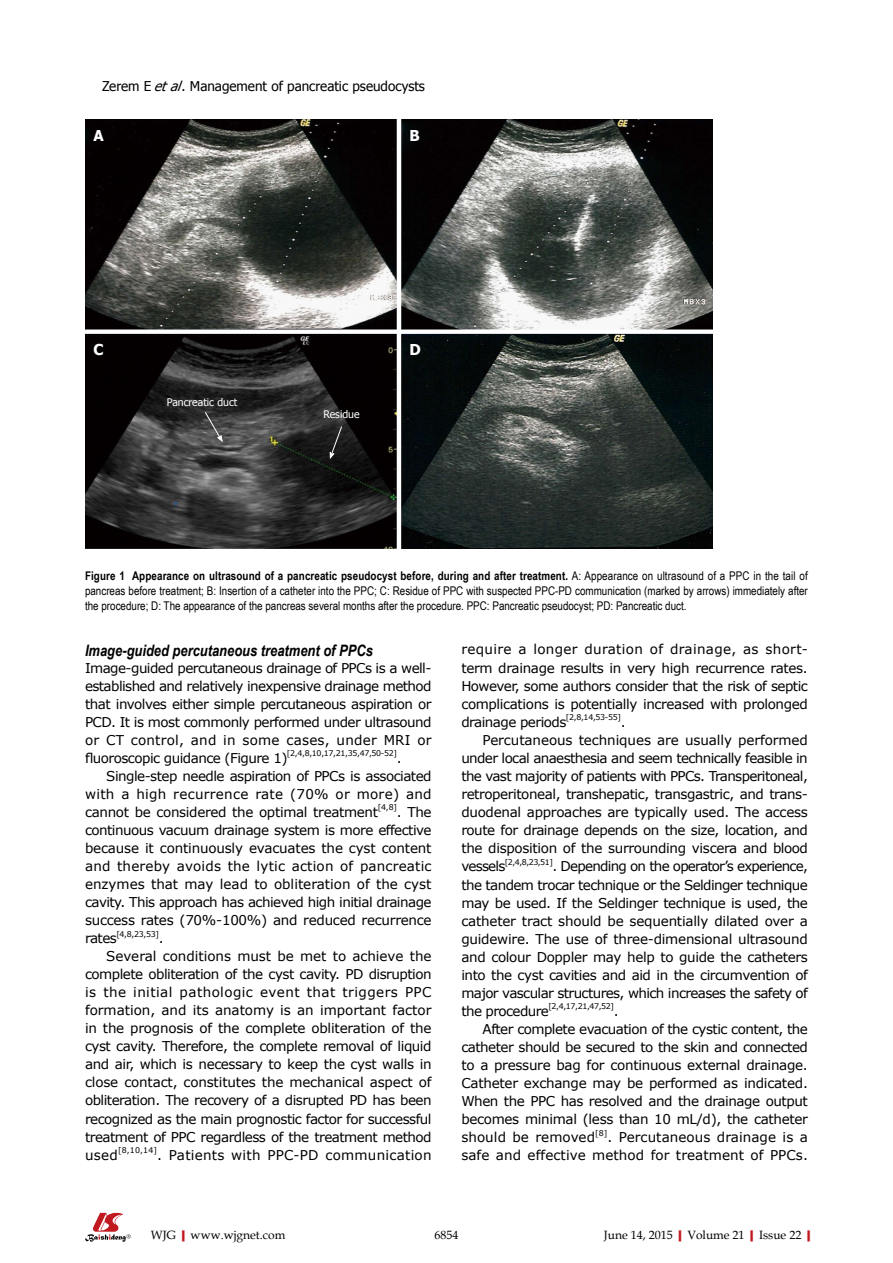
<style>
.page{position:relative;width:893px;height:1263px;background:#fff}
.page>*{position:absolute;margin:0;border:0;box-sizing:border-box;transform-origin:0 0}
.t1{font:italic 700 15.75px "Arial Narrow";color:#000}
.t2{font:700 15px "Tahoma";color:#fff}
.t3{font:13.5px/18px "Verdana";letter-spacing:-.035em;color:#000}
.t4{font:13.5px "Verdana";letter-spacing:-.005em;color:#000}
.t5{font:13.5px "Verdana";letter-spacing:-.015em;color:#000}
.t6{font:13.5px/18px "Verdana";letter-spacing:.005em;color:#000;text-align:right}
.t7{font:13.5px "Verdana";letter-spacing:.02em;color:#000}
.t8{font:13.5px "Tahoma";color:#000}
.t9{font:13.5px "Verdana";letter-spacing:.03em;color:#000}
.t10{font:13.5px "Verdana";letter-spacing:-.06em;color:#000}
.t11{font:12px/15px "Arial Narrow";color:#000;text-align:justify}
.t12{font:12px "Book Antiqua";color:#000}
.t13{font:10.5px "Tahoma";color:#fff}
.t14{font:7.8px "Verdana";letter-spacing:-.04em;color:#000}
.s1{font-style:italic}
.s2{font-weight:700}
.s3{font-weight:700;color:#c01920}
</style>
<div class="page">
<svg style="left:85px;top:1213px;width:46px;height:29px"></svg>
<img style="left:85px;top:119px;width:628px;height:430px">
<hr style="left:397px;top:119px;width:4px;height:431px;background:#fff">
<svg style="left:85px;top:330px;width:628px;height:4px"></svg>
<svg style="left:330px;top:426px;width:12px;height:32px"></svg>
<svg style="left:205px;top:412px;width:18px;height:30px"></svg>
<p class="t8" style="left:102px;top:77px;width:324px">Zerem E <span class="s1">etal</span>. Management of pancreatic pseudocysts</p>
<p class="t2" style="left:94px;top:125px;width:12px">A</p>
<p class="t2" style="left:410px;top:125px;width:12px">B</p>
<p class="t2" style="left:94px;top:339px;width:12px">C</p>
<p class="t2" style="left:410px;top:339px;width:13px">D</p>
<p class="t13" style="left:167px;top:395px;width:72px">Pancreatic duct</p>
<p class="t13" style="left:323px;top:407px;width:38px">Residue</p>
<p class="t11" style="left:85px;top:568px;width:724px"><span class="s2">Figure 1 Appearance on ultrasound of a pancreatic pseudocyst before, during and after treatment.</span> A: Appearance on ultrasound of a PPC in the tail of pancreas before treatment; B: Insertion of a catheter into the PPC; C: Residue of PPC with suspected PPC-PD communication (marked by arrows) immediately after the procedure; D: The appearance of the pancreas several months after the procedure. PPC: Pancreatic pseudocyst; PD: Pancreatic duct.</p>
<p class="t1" style="left:85px;top:639px;width:289px">Image-guided percutaneous treatment of PPCs</p>
<p class="t3" style="left:85px;top:659px;width:348px">Image-guided percutaneous drainage of PPCs is a well&shy;established and relatively inexpensive drainage method that involves either simple percutaneous aspiration or PCD. It is most commonly performed under ultrasound or CT control, and in some cases, under MRI or fluoroscopic guidance (Figure 1)</p>
<p class="t14" style="left:287px;top:749px;width:112px">[2,4,8,10,17,21,35,47,50-52]</p>
<p class="t3" style="left:397px;top:749px;width:6px">.</p>
<p class="t3" style="left:106px;top:767px;width:327px">Single-step needle aspiration of PPCs is associated</p>
<p class="t7" style="left:85px;top:786px;width:348px">with a high recurrence rate (70% or more) and</p>
<p class="t3" style="left:85px;top:803px;width:295px">cannot be considered the optimal treatment</p>
<p class="t14" style="left:378px;top:803px;width:21px">[4,8]</p>
<p class="t3" style="left:85px;top:803px;width:348px;text-align:justify;text-indent:312px">. The continuous vacuum drainage system is more effective because it continuously evacuates the cyst content and thereby avoids the lytic action of pancreatic enzymes that may lead to obliteration of the cyst cavity. This approach has achieved high initial drainage success rates (70%-100%) and reduced recurrence rates</p>
<p class="t14" style="left:116px;top:929px;width:44px">[4,8,23,53]</p>
<p class="t3" style="left:159px;top:929px;width:6px">.</p>
<p class="t4" style="left:106px;top:948px;width:327px">Several conditions must be met to achieve the</p>
<p class="t3" style="left:85px;top:965px;width:348px">complete obliteration of the cyst cavity. PD disruption</p>
<p class="t9" style="left:85px;top:984px;width:348px">is the initial pathologic event that triggers PPC</p>
<p class="t4" style="left:85px;top:1002px;width:348px">formation, and its anatomy is an important factor</p>
<p class="t5" style="left:85px;top:1020px;width:348px">in the prognosis of the complete obliteration of the</p>
<p class="t3" style="left:85px;top:1037px;width:348px">cyst cavity. Therefore, the complete removal of liquid</p>
<p class="t3" style="left:85px;top:1055px;width:348px">and air, which is necessary to keep the cyst walls in</p>
<p class="t5" style="left:85px;top:1074px;width:348px">close contact, constitutes the mechanical aspect of</p>
<p class="t3" style="left:85px;top:1091px;width:348px">obliteration. The recovery of a disrupted PD has been</p>
<p class="t3" style="left:85px;top:1109px;width:348px">recognized as the main prognostic factor for successful</p>
<p class="t3" style="left:85px;top:1127px;width:348px">treatment of PPC regardless of the treatment method</p>
<p class="t3" style="left:85px;top:1145px;width:34px">used</p>
<p class="t14" style="left:118px;top:1145px;width:41px">[8,10,14]</p>
<p class="t7" style="left:157px;top:1146px;width:276px">. Patients with PPC-PD communication</p>
<p class="t3" style="left:461px;top:640px;width:348px">require a longer duration of drainage, as short&shy;term drainage results in very high recurrence rates.<br>However, some authors consider that the risk of septic complications is potentially increased with prolonged drainage periods</p>
<p class="t14" style="left:566px;top:712px;width:57px">[2,8,14,53-55]</p>
<p class="t3" style="left:621px;top:712px;width:6px">.</p>
<p class="t4" style="left:483px;top:731px;width:327px">Percutaneous techniques are usually performed</p>
<p class="t3" style="left:461px;top:749px;width:348px">under local anaesthesia and seem technically feasible in</p>
<p class="t3" style="left:461px;top:767px;width:348px">the vast majority of patients with PPCs. Transperitoneal,</p>
<p class="t3" style="left:461px;top:785px;width:348px">retroperitoneal, transhepatic, transgastric, and trans-</p>
<p class="t3" style="left:461px;top:803px;width:348px">duodenal approaches are typically used. The access</p>
<p class="t3" style="left:461px;top:821px;width:348px">route for drainage depends on the size, location, and</p>
<p class="t3" style="left:461px;top:839px;width:348px">the disposition of the surrounding viscera and blood</p>
<p class="t10" style="left:461px;top:858px;width:46px">vessels</p>
<p class="t14" style="left:505px;top:857px;width:50px">[2,4,8,23,51]</p>
<p class="t3" style="left:461px;top:857px;width:348px;text-align:justify;text-indent:91px">. Depending on the operator’s experience, the tandem trocar technique or the Seldinger technique may be used. If the Seldinger technique is used, the catheter tract should be sequentially dilated over a guidewire. The use of three-dimensional ultrasound and colour Doppler may help to guide the catheters into the cyst cavities and aid in the circumvention of major vascular structures, which increases the safety of the procedure</p>
<p class="t14" style="left:548px;top:1001px;width:67px">[2,4,17,21,47,52]</p>
<p class="t3" style="left:614px;top:1002px;width:6px">.</p>
<p class="t3" style="left:483px;top:1020px;width:327px">After complete evacuation of the cystic content, the</p>
<p class="t3" style="left:461px;top:1038px;width:348px">catheter should be secured to the skin and connected</p>
<p class="t3" style="left:461px;top:1056px;width:348px">to a pressure bag for continuous external drainage.</p>
<p class="t3" style="left:461px;top:1074px;width:348px">Catheter exchange may be performed as indicated.</p>
<p class="t3" style="left:461px;top:1092px;width:348px">When the PPC has resolved and the drainage output</p>
<p class="t3" style="left:461px;top:1110px;width:348px">becomes minimal (less than 10 ml/d), the catheter</p>
<p class="t6" style="left:461px;top:1128px;width:135px">should be removed</p>
<p class="t14" style="left:595px;top:1128px;width:14px">[8]</p>
<p class="t6" style="left:461px;top:1128px;width:348px">. Percutaneous drainage is a<br>safe and effective method for treatment of PPCs.</p>
<p class="t12" style="left:151px;top:1226px;width:136px">WJG<span class="s3">|</span>www.wjgnet.com</p>
<p class="t12" style="left:434px;top:1226px;width:25px">6854</p>
<p class="t12" style="left:604px;top:1226px;width:214px">June 14, 2015<span class="s3">|</span>Volume 21<span class="s3">|</span>Issue 22<span class="s3">|</span></p>
</div>
